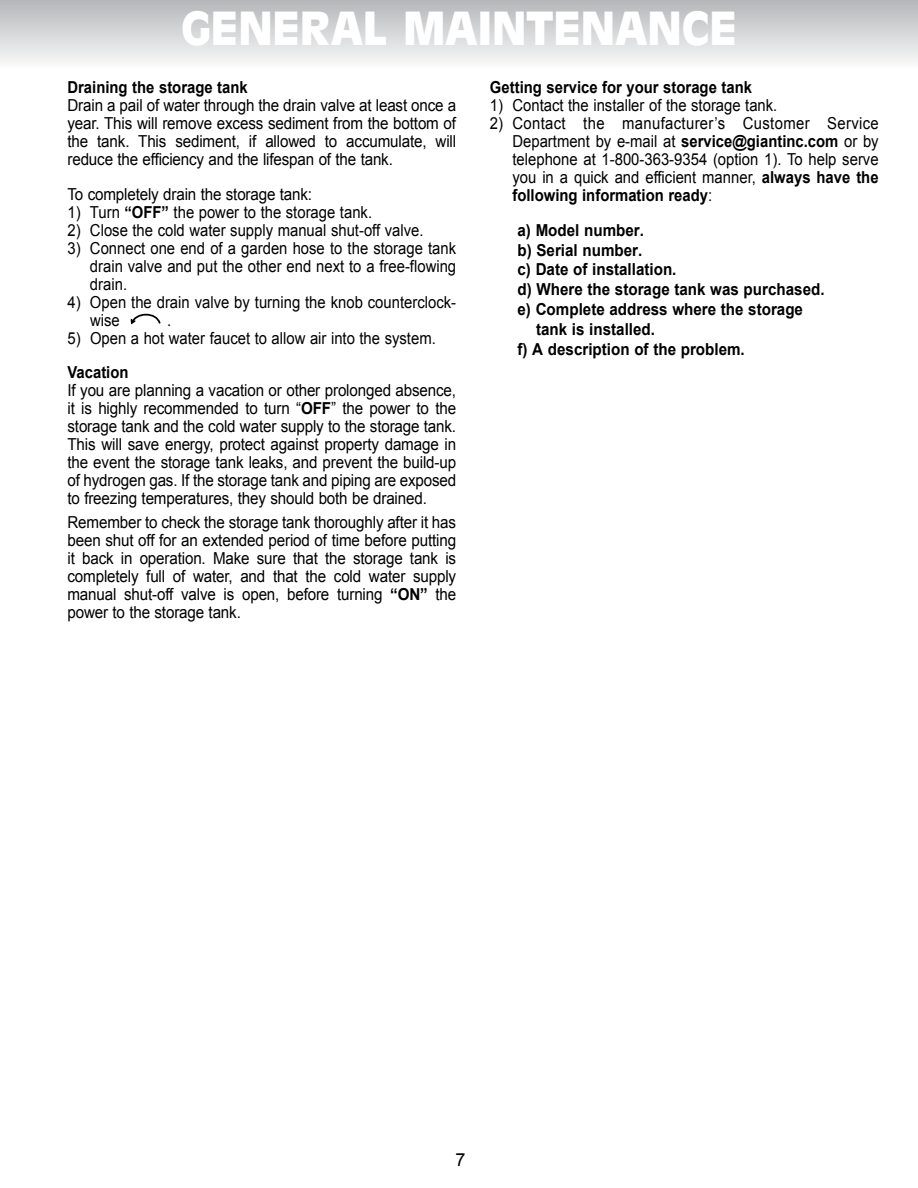
<style>
.page{position:relative;width:918px;height:1188px;background:#fff}
.page>*{position:absolute;margin:0;border:0;box-sizing:border-box;transform-origin:0 0}
.t1{font:900 45px "Antique Olive";letter-spacing:-.01em;color:#fff}
.t2{font:18px "Arial";color:#000}
.t3{font:16.5px/18px "Arial";color:#000;text-align:justify;scale:.92 1}
.t4{font:16.5px/18px "Arial";color:#000;text-align:justify;scale:.9 1}
.t5{font:700 16.5px "Arial";color:#000;scale:.92 1}
.t6{font:700 16.5px "Arial";color:#000;scale:.9 1}
.s1{font-weight:700}
</style>
<div class="page">
<div style="left:0;top:0;width:918px;height:68px;background:linear-gradient(to bottom,#b4b6b9,#f9f9fa)"></div>
<svg style="left:130px;top:313px;width:31px;height:12px"></svg>
<h1 class="t1" style="left:181px;top:2px;width:557px">GENERAL MAINTENANCE</h1>
<p class="t6" style="left:68px;top:76px;width:202px">Draining the storage tank</p>
<p class="t3" style="left:68px;top:96px;width:424px">Drain a pail of water through the drain valve at least once a year. This will remove excess sediment from the bottom of the tank. This sediment, if allowed to accumulate, will reduce the efficiency and the lifespan of the tank.</p>
<p class="t3" style="left:68px;top:185px;width:267px">To completely drain the storage tank:</p>
<p class="t4" style="left:68px;top:203px;width:340px">1) Turn <span class="s1">“OFF”</span> the power to the storage tank.</p>
<p class="t4" style="left:68px;top:221px;width:397px">2) Close the cold water supply manual shut-off valve.</p>
<p class="t4" style="left:90px;top:239px;width:408px;text-indent:-22px">3) Connect one end of a garden hose to the storage tank drain valve and put the other end next to a free-flowing drain.</p>
<p class="t4" style="left:90px;top:293px;width:408px;text-indent:-22px">4) Open the drain valve by turning the knob counterclock&shy;wise</p>
<p class="t4" style="left:167px;top:311px;width:6px">.</p>
<p class="t4" style="left:68px;top:329px;width:411px">5) Open a hot water faucet to allow air into the system.</p>
<p class="t6" style="left:68px;top:361px;width:69px">Vacation</p>
<p class="t3" style="left:68px;top:381px;width:424px">If you are planning a vacation or other prolonged absence, it is highly recommended to turn “<span class="s1">OFF</span>” the power to the storage tank and the cold water supply to the storage tank.<br>This will save energy, protect against property damage in the event the storage tank leaks, and prevent the build-up of hydrogen gas. If the storage tank and piping are exposed to freezing temperatures, they should both be drained.</p>
<p class="t3" style="left:68px;top:513px;width:424px">Remember to check the storage tank thoroughly after it has been shut off for an extended period of time before putting it back in operation. Make sure that the storage tank is completely full of water, and that the cold water supply manual shut-off valve is open, before turning <span class="s1">“ON”</span> the power to the storage tank.</p>
<p class="t6" style="left:490px;top:76px;width:293px">Getting service for your storage tank</p>
<p class="t4" style="left:490px;top:96px;width:321px">1) Contact the installer of the storage tank.</p>
<p class="t4" style="left:512px;top:114px;width:409px;text-indent:-22px">2) Contact the manufacturer’s Customer Service Department by e-mail at <span class="s1">service@giantinc.com</span> or by telephone at 1-800-363-9354 (option 1). To help serve you in a quick and efficient manner, <span class="s1">always have the following information ready</span>:</p>
<p class="t5" style="left:518px;top:219px;width:139px">a) Model number.</p>
<p class="t5" style="left:518px;top:239px;width:137px">b) Serial number.</p>
<p class="t5" style="left:518px;top:259px;width:174px">c) Date of installation.</p>
<p class="t5" style="left:518px;top:279px;width:335px">d) Where the storage tank was purchased.</p>
<p class="t5" style="left:518px;top:298px;width:312px">e) Complete address where the storage</p>
<p class="t5" style="left:536px;top:318px;width:131px">tank is installed.</p>
<p class="t5" style="left:518px;top:338px;width:249px">f) A description of the problem.</p>
<p class="t2" style="left:456px;top:1148px;width:12px">7</p>
</div>
